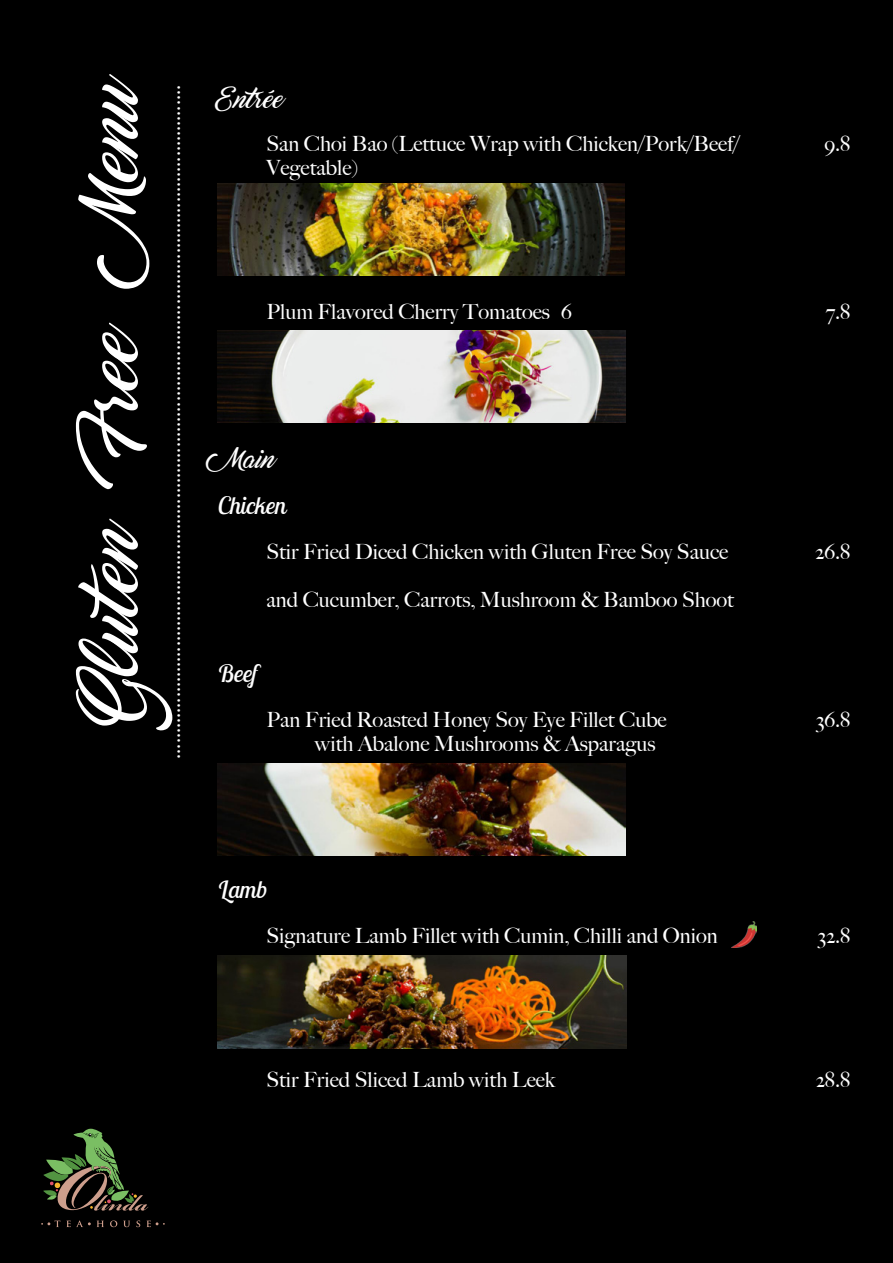
<style>
.page{position:relative;width:893px;height:1263px;background:#000}
.page>*{position:absolute;margin:0;border:0;box-sizing:border-box;transform-origin:0 0}
.t1{font:60px "Marguerite";color:#fff}
.t2{font:italic 24px "Lobster Two";color:#fff}
.t3{font:500 21px/24px "Big Caslon";color:#fff}
.t4{font:21px "Marguerite";color:#fff}
</style>
<div class="page">
<svg style="left:110px;top:1220px;width:7px;height:7px"></svg>
<svg style="left:123px;top:1220px;width:7px;height:7px"></svg>
<svg style="left:136px;top:1220px;width:4px;height:7px"></svg>
<svg style="left:66px;top:1220px;width:38px;height:7px"></svg>
<svg style="left:146px;top:1220px;width:19px;height:7px"></svg>
<svg style="left:41px;top:1220px;width:19px;height:7px"></svg>
<svg style="left:43px;top:1128px;width:105px;height:82px;background:#2f3822"></svg>
<img style="left:218px;top:331px;width:408px;height:92px">
<img style="left:218px;top:183px;width:407px;height:92px">
<img style="left:218px;top:763px;width:407px;height:93px">
<img style="left:218px;top:956px;width:408px;height:92px">
<img style="left:731px;top:922px;width:26px;height:25px">
<h1 class="t1" style="left:82px;top:721px;width:651px;rotate:-90deg">Gluten Free Menu</h1>
<p class="t3" style="left:160px;top:759px;width:675px;rotate:-90deg">....................................................................................................................................</p>
<p class="t4" style="left:218px;top:89px;width:66px">Entrée</p>
<p class="t3" style="left:266px;top:131px;width:475px">San Choi Bao (Lettuce Wrap with Chicken/Pork/Beef/<br>Vegetable)</p>
<p class="t3" style="left:266px;top:299px;width:307px">Plum Flavored Cherry Tomatoes 6</p>
<p class="t4" style="left:218px;top:449px;width:57px">Main</p>
<p class="t2" style="left:218px;top:490px;width:70px">Chicken</p>
<p class="t3" style="left:266px;top:539px;width:463px">Stir Fried Diced Chicken with Gluten Free Soy Sauce</p>
<p class="t3" style="left:266px;top:587px;width:469px">and Cucumber, Carrots, Mushroom &amp; Bamboo Shoot</p>
<p class="t2" style="left:218px;top:658px;width:41px">Beef</p>
<p class="t3" style="left:315px;top:707px;width:353px;text-indent:-49px">Pan Fried Roasted Honey Soy Eye Fillet Cube with Abalone Mushrooms &amp; Asparagus</p>
<p class="t2" style="left:218px;top:874px;width:51px">Lamb</p>
<p class="t3" style="left:266px;top:923px;width:453px">Signature Lamb Fillet with Cumin, Chilli and Onion</p>
<p class="t3" style="left:266px;top:1067px;width:290px">Stir Fried Sliced Lamb with Leek</p>
<p class="t3" style="left:824px;top:131px;width:28px">9.8</p>
<p class="t3" style="left:826px;top:299px;width:26px">7.8</p>
<p class="t3" style="left:815px;top:539px;width:37px">26.8</p>
<p class="t3" style="left:816px;top:707px;width:36px">36.8</p>
<p class="t3" style="left:818px;top:923px;width:34px">32.8</p>
<p class="t3" style="left:816px;top:1067px;width:36px">28.8</p>
</div>
